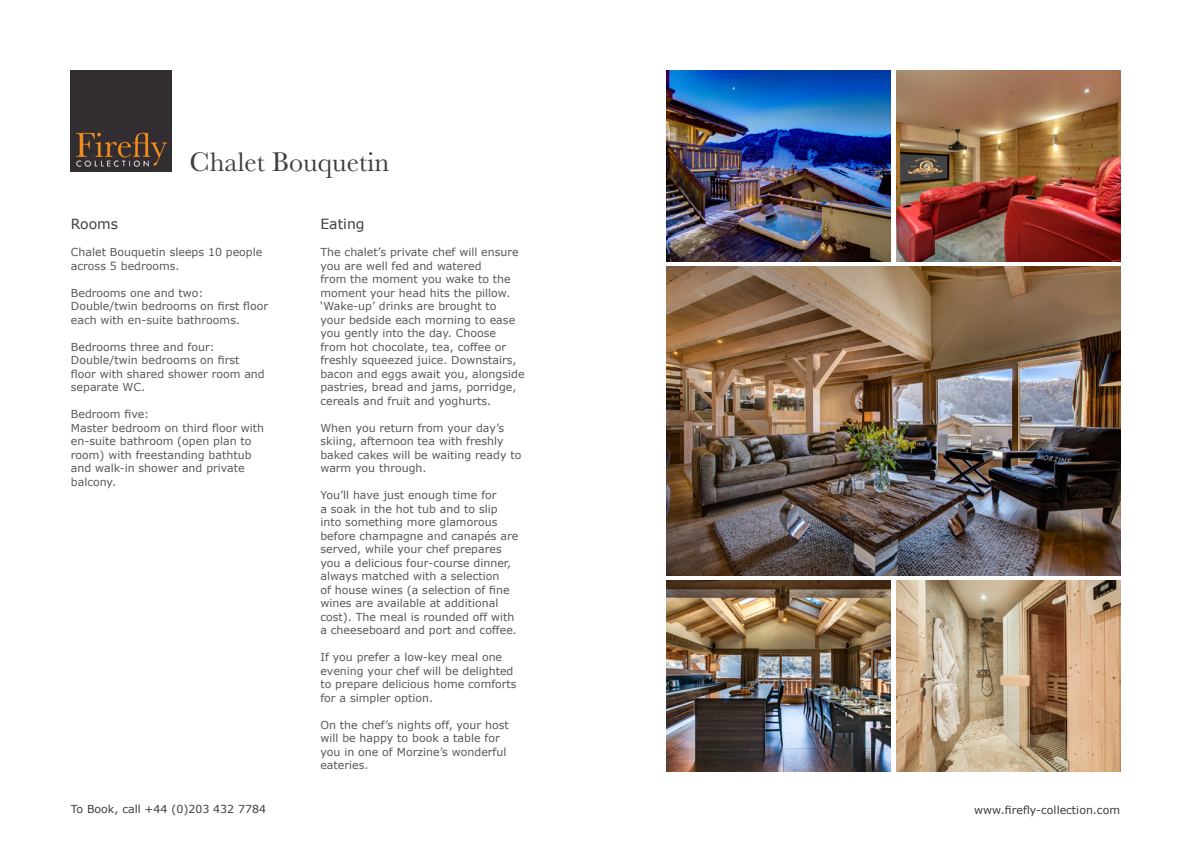
<style>
.page{position:relative;width:1191px;height:842px;background:#fff}
.page>*{position:absolute;margin:0;border:0;box-sizing:border-box;transform-origin:0 0}
.t1{font:28px "Baskerville";color:#3e3e3f}
.t2{font:14px "Verdana";color:#3e3e3f}
.t3{font:11px/13.5px "Verdana";color:#57585a}
.t4{font:11px "Verdana";color:#3e3e3f}
</style>
<div class="page">
<img style="left:71px;top:71px;width:101px;height:101px">
<img style="left:666px;top:267px;width:454px;height:308px">
<img style="left:896px;top:581px;width:224px;height:190px">
<img style="left:666px;top:581px;width:224px;height:190px">
<img style="left:666px;top:71px;width:224px;height:190px">
<img style="left:896px;top:71px;width:224px;height:190px">
<p class="t1" style="left:190px;top:145px;width:201px">Chalet Bouquetin</p>
<p class="t2" style="left:71px;top:215px;width:49px">Rooms</p>
<p class="t3" style="left:71px;top:245px;width:193px">Chalet Bouquetin sleeps 10 people across 5 bedrooms.</p>
<p class="t3" style="left:71px;top:286px;width:134px">Bedrooms one and two:</p>
<p class="t3" style="left:71px;top:299px;width:199px">Double/twin bedrooms on first floor each with en-suite bathrooms.</p>
<p class="t3" style="left:71px;top:340px;width:145px">Bedrooms three and four:</p>
<p class="t3" style="left:71px;top:353px;width:195px">Double/twin bedrooms on first floor with shared shower room and separate WC.</p>
<p class="t3" style="left:71px;top:407px;width:80px">Bedroom five:</p>
<p class="t3" style="left:71px;top:421px;width:195px">Master bedroom on third floor with en-suite bathroom (open plan to room) with freestanding bathtub and walk-in shower and private balcony.</p>
<p class="t4" style="left:71px;top:802px;width:197px">To Book, call +44 (0)203 432 7784</p>
<p class="t2" style="left:320px;top:215px;width:46px">Eating</p>
<p class="t3" style="left:320px;top:245px;width:206px">The chalet’s private chef will ensure you are well fed and watered<br>from the moment you wake to the moment your head hits the pillow. ‘Wake-up’ drinks are brought to<br>your bedside each morning to ease you gently into the day. Choose from hot chocolate, tea, coffee or freshly squeezed juice. Downstairs, bacon and eggs await you, alongside pastries, bread and jams, porridge, cereals and fruit and yoghurts.</p>
<p class="t3" style="left:320px;top:421px;width:202px">When you return from your day’s skiing, afternoon tea with freshly baked cakes will be waiting ready to warm you through.</p>
<p class="t3" style="left:320px;top:488px;width:199px">You’ll have just enough time for<br>a soak in the hot tub and to slip into something more glamorous before champagne and canapés are served, while your chef prepares you a delicious four-course dinner, always matched with a selection<br>of house wines (a selection of fine wines are available at additional cost). The meal is rounded off with a cheeseboard and port and coffee.</p>
<p class="t3" style="left:320px;top:650px;width:198px">If you prefer a low-key meal one evening your chef will be delighted to prepare delicious home comforts for a simpler option.</p>
<p class="t3" style="left:320px;top:718px;width:190px">On the chef’s nights off, your host will be happy to book a table for you in one of Morzine’s wonderful eateries.</p>
<p class="t4" style="left:974px;top:803px;width:147px">www.firefly-collection.com</p>
</div>
